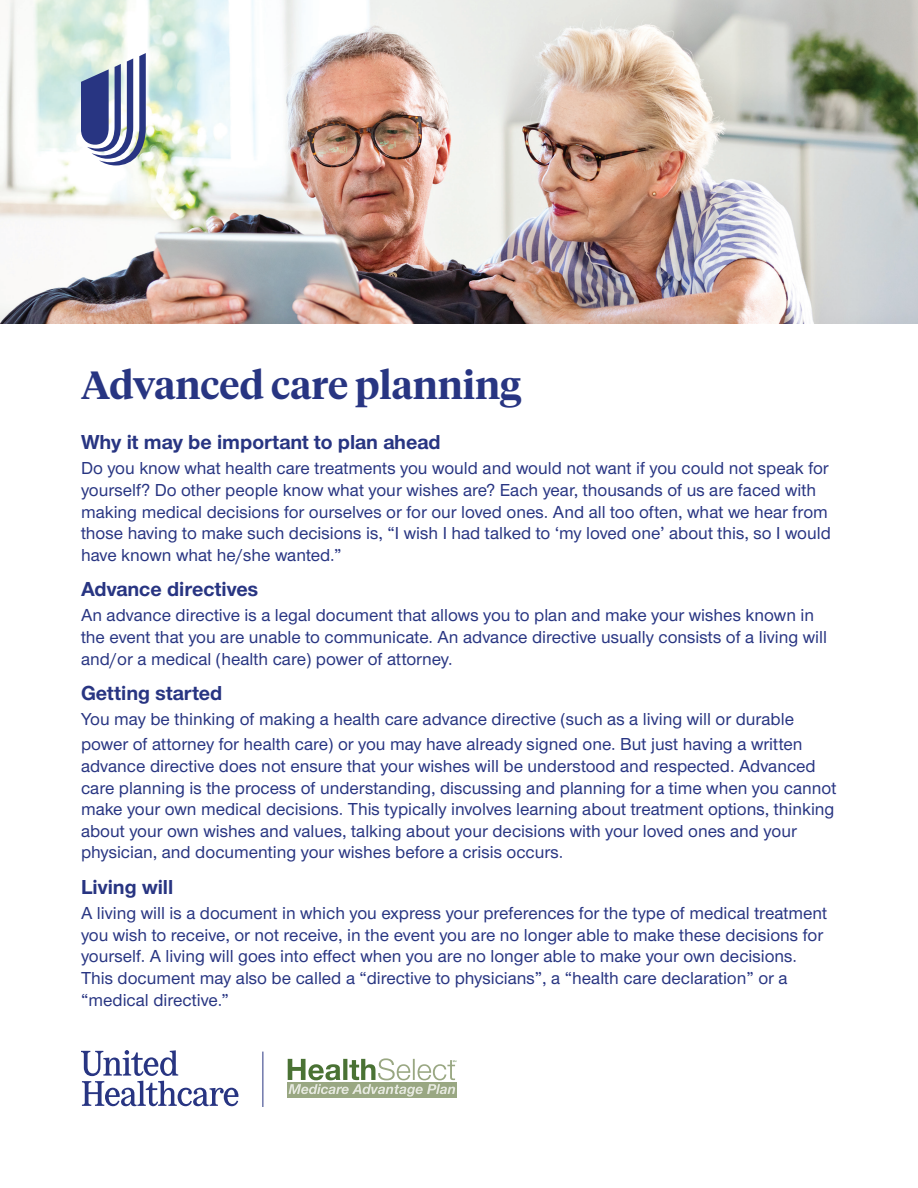
<style>
.page{position:relative;width:918px;height:1188px;background:#fff}
.page>*{position:absolute;margin:0;border:0;box-sizing:border-box;transform-origin:0 0}
.t1{font:600 39px "UHC Serif Headline";color:#283582}
.t2{font:700 21px "UHC Sans";color:#283582}
.t3{font:500 18px/21.6px "UHC Sans";color:#283582}
</style>
<div class="page">
<img style="left:0;top:0;width:918px;height:324px">
<svg style="left:81px;top:53px;width:65px;height:112px"></svg>
<svg style="left:81px;top:1050px;width:157px;height:56px"></svg>
<hr style="left:262px;top:1052px;width:1px;height:55px;background:#283582">
<div style="left:287px;top:1082px;width:170px;height:16px;background:#99a782"></div>
<svg style="left:288px;top:1058px;width:168px;height:39px"></svg>
<h1 class="t1" style="left:81px;top:358px;width:442px">Advanced care planning</h1>
<p class="t2" style="left:81px;top:428px;width:361px">Why it may be important to plan ahead</p>
<p class="t3" style="left:81px;top:457px;width:751px">Do you know what health care treatments you would and would not want if you could not speak for yourself? Do other people know what your wishes are? Each year, thousands of us are faced with making medical decisions for ourselves or for our loved ones. And all too often, what we hear from those having to make such decisions is, “I wish I had talked to ‘my loved one’ about this, so I would have known what he/she wanted.”</p>
<p class="t2" style="left:81px;top:575px;width:179px">Advance directives</p>
<p class="t3" style="left:81px;top:604px;width:748px">An advance directive is a legal document that allows you to plan and make your wishes known in the event that you are unable to communicate. An advance directive usually consists of a living will and/or a medical (health care) power of attorney.</p>
<p class="t2" style="left:81px;top:679px;width:143px">Getting started</p>
<p class="t3" style="left:81px;top:706px;width:723px;line-height:25px">You may be thinking of making a health care advance directive (such as a living will or durable power of attorney for health care) or you may have already signed one. But just having a written</p>
<p class="t3" style="left:81px;top:755px;width:757px">advance directive does not ensure that your wishes will be understood and respected. Advanced care planning is the process of understanding, discussing and planning for a time when you cannot make your own medical decisions. This typically involves learning about treatment options, thinking about your own wishes and values, talking about your decisions with your loved ones and your physician, and documenting your wishes before a crisis occurs.</p>
<p class="t2" style="left:81px;top:873px;width:94px">Living will</p>
<p class="t3" style="left:81px;top:902px;width:748px">A living will is a document in which you express your preferences for the type of medical treatment you wish to receive, or not receive, in the event you are no longer able to make these decisions for yourself. A living will goes into effect when you are no longer able to make your own decisions.<br>This document may also be called a “directive to physicians”, a “health care declaration” or a “medical directive.”</p>
</div>
